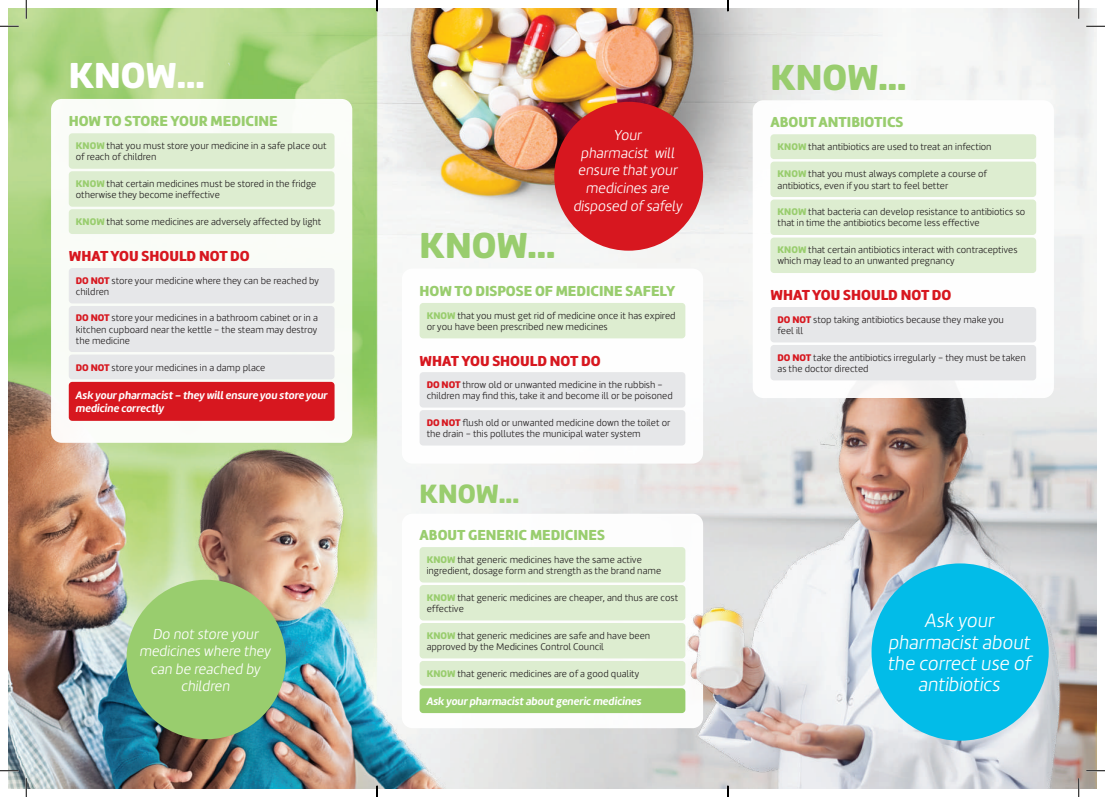
<style>
.page{position:relative;width:1105px;height:797px;background:#fff}
.page>*{position:absolute;margin:0;border:0;box-sizing:border-box;transform-origin:0 0}
.t1{font:37.5px "Amelia Rounded Black";color:#99cd6e}
.t2{font:37.5px "Amelia Rounded Black";color:#fff}
.t3{font:27.5px "Amelia Rounded Black";color:#99cd6e}
.t4{font:20px/21.2px "Amelia Rounded Light Oblicua";color:#fff;text-align:center}
.t5{font:15px/17.5px "Amelia Rounded Light Oblicua";color:#fff;text-align:center}
.t6{font:15px "Amelia Rounded Black";color:#99cd6e}
.t7{font:15px "Amelia Rounded Black";color:#d7171f}
.t8{font:11.25px/12.5px "Amelia Rounded Bold Oblicua";color:#fff}
.t9{font:10px/11.2px "Amelia Rounded Light";color:#231f20}
.s1{font-family:"Amelia Rounded Black";color:#99cd6e}
.s2{font-family:"Amelia Rounded Black";color:#d7171f}
</style>
<div class="page">
<img style="left:9px;top:9px;width:1087px;height:779px">
<div style="left:51px;top:99px;width:301px;height:344px;background:#fafcf7;border-radius:11px"></div>
<div style="left:402px;top:268px;width:301px;height:195px;background:#fff;border-radius:11px"></div>
<div style="left:402px;top:513px;width:301px;height:215px;background:#fff;border-radius:11px"></div>
<div style="left:753px;top:100px;width:301px;height:298px;background:#fff;border-radius:11px"></div>
<div style="left:420px;top:688px;width:265px;height:25px;background:#99cd6e;border-radius:4px"></div>
<div style="left:420px;top:661px;width:265px;height:24px;background:#ddedd0;border-radius:4px"></div>
<div style="left:420px;top:623px;width:265px;height:35px;background:#ddedd0;border-radius:4px"></div>
<div style="left:420px;top:585px;width:265px;height:35px;background:#ddedd0;border-radius:4px"></div>
<div style="left:420px;top:547px;width:265px;height:35px;background:#ddedd0;border-radius:4px"></div>
<div style="left:770px;top:345px;width:266px;height:35px;background:#e6e7e9;border-radius:4px"></div>
<div style="left:770px;top:307px;width:266px;height:35px;background:#e6e7e9;border-radius:4px"></div>
<div style="left:770px;top:237px;width:266px;height:36px;background:#ddedd0;border-radius:4px"></div>
<div style="left:770px;top:199px;width:266px;height:36px;background:#ddedd0;border-radius:4px"></div>
<div style="left:770px;top:162px;width:266px;height:35px;background:#ddedd0;border-radius:4px"></div>
<div style="left:770px;top:134px;width:266px;height:25px;background:#ddedd0;border-radius:4px"></div>
<div style="left:420px;top:303px;width:265px;height:35px;background:#ddedd0;border-radius:4px"></div>
<div style="left:420px;top:372px;width:265px;height:35px;background:#e6e7e9;border-radius:4px"></div>
<div style="left:420px;top:410px;width:265px;height:35px;background:#e6e7e9;border-radius:4px"></div>
<div style="left:69px;top:382px;width:266px;height:39px;background:#d7171f;border-radius:4px"></div>
<div style="left:69px;top:354px;width:266px;height:25px;background:#e6e7e9;border-radius:4px"></div>
<div style="left:69px;top:306px;width:266px;height:46px;background:#e6e7e9;border-radius:4px"></div>
<div style="left:69px;top:268px;width:266px;height:35px;background:#e6e7e9;border-radius:4px"></div>
<div style="left:69px;top:209px;width:266px;height:25px;background:#ddedd0;border-radius:4px"></div>
<div style="left:69px;top:171px;width:266px;height:36px;background:#ddedd0;border-radius:4px"></div>
<div style="left:69px;top:133px;width:266px;height:36px;background:#ddedd0;border-radius:4px"></div>
<img style="left:182px;top:427px;width:278px;height:361px">
<img style="left:678px;top:398px;width:418px;height:390px">
<div style="left:126px;top:579px;width:160px;height:160px;background:#99cd6e;border-radius:50%"></div>
<div style="left:554px;top:102px;width:149px;height:149px;background:#d7171f;border-radius:50%"></div>
<div style="left:871px;top:563px;width:178px;height:177px;background:#02bce8;border-radius:50%"></div>
<svg style="left:0;top:25px;width:19px;height:2px"></svg>
<svg style="left:1086px;top:25px;width:19px;height:2px"></svg>
<svg style="left:0;top:770px;width:19px;height:1px"></svg>
<svg style="left:1086px;top:770px;width:19px;height:1px"></svg>
<svg style="left:25px;top:0;width:2px;height:19px"></svg>
<svg style="left:25px;top:778px;width:2px;height:19px"></svg>
<svg style="left:1078px;top:0;width:1px;height:19px"></svg>
<svg style="left:1078px;top:778px;width:1px;height:19px"></svg>
<svg style="left:376px;top:0;width:2px;height:11px"></svg>
<svg style="left:376px;top:785px;width:2px;height:12px"></svg>
<svg style="left:727px;top:0;width:2px;height:11px"></svg>
<svg style="left:727px;top:785px;width:2px;height:12px"></svg>
<h1 class="t2" style="left:69px;top:52px;width:137px">KNOW...</h1>
<h3 class="t6" style="left:69px;top:111px;width:210px">HOW TO STORE YOUR MEDICINE</h3>
<p class="t9" style="left:76px;top:140px;width:252px"><span class="s1">KNOW</span> that you must store your medicine in a safe place out of reach of children</p>
<p class="t9" style="left:76px;top:178px;width:242px"><span class="s1">KNOW</span> that certain medicines must be stored in the fridge otherwise they become ineffective</p>
<p class="t9" style="left:76px;top:216px;width:247px"><span class="s1">KNOW</span> that some medicines are adversely affected by light</p>
<h3 class="t7" style="left:69px;top:246px;width:182px">WHATYOU SHOULD NOT DO</h3>
<p class="t9" style="left:76px;top:275px;width:245px"><span class="s2">DO NOT</span> store your medicine where they can be reached by children</p>
<p class="t9" style="left:76px;top:312px;width:244px;text-align:justify"><span class="s2">DO NOT</span> store your medicines in a bathroom cabinet or in a kitchen cupboard near the kettle – the steam may destroy the medicine</p>
<p class="t9" style="left:76px;top:361px;width:191px"><span class="s2">DO NOT</span> store your medicines in a damp place</p>
<p class="t8" style="left:76px;top:389px;width:253px">Ask your pharmacist – they will ensure you store your medicine correctly</p>
<h3 class="t5" style="left:140px;top:624px;width:133px">Do not store your medicines where they can be reached by children</h3>
<h1 class="t1" style="left:420px;top:221px;width:137px">KNOW...</h1>
<h3 class="t5" style="left:574px;top:127px;width:110px">Your<br>pharmacist will ensure that your medicines are disposed of safely</h3>
<h3 class="t6" style="left:420px;top:281px;width:257px">HOW TO DISPOSE OF MEDICINE SAFELY</h3>
<p class="t9" style="left:427px;top:309px;width:250px"><span class="s1">KNOW</span> that you must get rid of medicine once it has expired or you have been prescribed new medicines</p>
<h3 class="t7" style="left:420px;top:351px;width:182px">WHAT YOU SHOULD NOT DO</h3>
<p class="t9" style="left:427px;top:379px;width:248px"><span class="s2">DO NOT</span> throw old or unwanted medicine in the rubbish – children may find this, take it and become ill or be poisoned</p>
<p class="t9" style="left:427px;top:417px;width:245px"><span class="s2">DO NOT</span> flush old or unwanted medicine down the toilet or the drain – this pollutes the municipal water system</p>
<h2 class="t3" style="left:420px;top:476px;width:101px">KNOW...</h2>
<h3 class="t6" style="left:420px;top:525px;width:187px">ABOUT GENERIC MEDICINES</h3>
<p class="t9" style="left:427px;top:553px;width:236px"><span class="s1">KNOW</span> that generic medicines have the same active ingredient, dosage form and strength as the brand name</p>
<p class="t9" style="left:427px;top:591px;width:253px"><span class="s1">KNOW</span> that generic medicines are cheaper, and thus are cost effective</p>
<p class="t9" style="left:427px;top:629px;width:225px"><span class="s1">KNOW</span> that generic medicines are safe and have been approved by the Medicines Control Council</p>
<p class="t9" style="left:427px;top:668px;width:214px"><span class="s1">KNOW</span> that generic medicines are of a good quality</p>
<p class="t8" style="left:427px;top:694px;width:217px">Ask your pharmacist about generic medicines</p>
<h1 class="t1" style="left:770px;top:53px;width:137px">KNOW...</h1>
<h3 class="t6" style="left:770px;top:112px;width:135px">ABOUTANTIBIOTICS</h3>
<p class="t9" style="left:777px;top:141px;width:216px"><span class="s1">KNOW</span> that antibiotics are used to treat an infection</p>
<p class="t9" style="left:777px;top:168px;width:211px"><span class="s1">KNOW</span> that you must always complete a course of antibiotics, even if you start to feel better</p>
<p class="t9" style="left:777px;top:206px;width:249px"><span class="s1">KNOW</span> that bacteria can develop resistance to antibiotics so that in time the antibiotics become less effective</p>
<p class="t9" style="left:777px;top:244px;width:242px"><span class="s1">KNOW</span> that certain antibiotics interact with contraceptives which may lead to an unwanted pregnancy</p>
<h3 class="t7" style="left:770px;top:285px;width:182px">WHATYOU SHOULD NOT DO</h3>
<p class="t9" style="left:777px;top:313px;width:228px"><span class="s2">DO NOT</span> stop taking antibiotics because they make you feel ill</p>
<p class="t9" style="left:777px;top:351px;width:250px"><span class="s2">DO NOT</span> take the antibiotics irregularly – they must be taken as the doctor directed</p>
<h3 class="t4" style="left:888px;top:610px;width:145px">Ask your pharmacist about the correct use of antibiotics</h3>
</div>
